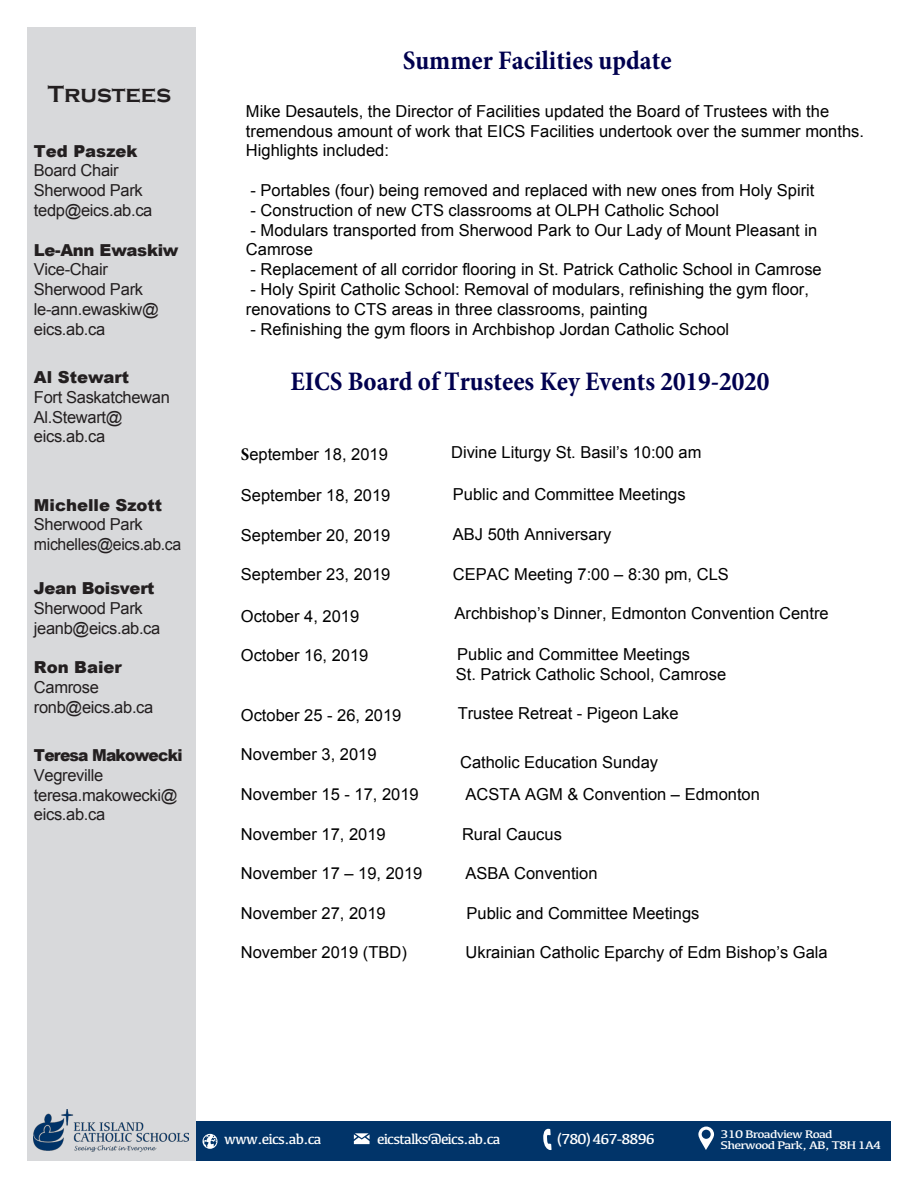
<style>
.page{position:relative;width:918px;height:1188px;background:#fff}
.page>*{position:absolute;margin:0;border:0;box-sizing:border-box;transform-origin:0 0}
.t1{font:700 condensed 27px "Minion Pro";color:#00004f}
.t2{font:700 24px "Copperplate Gothic";color:#231f20}
.t3{font:16.5px/19.8px "Arial";color:#000}
.t4{font:16.5px/19.8px "Arial";letter-spacing:-.02em;color:#231f20}
.t5{font:15px "Kefa";letter-spacing:-.06em;color:#fff}
.t6{font:11.55px/11.4px "Kefa";letter-spacing:-.06em;color:#fff;scale:1.18 1}
.s1{font-weight:900}
.s2{font-family:"Minion Pro";font-weight:700;font-stretch:condensed;font-size:18px}
</style>
<div class="page">
<div style="left:194px;top:1122px;width:697px;height:39px;background:#013469"></div>
<div style="left:27px;top:27px;width:169px;height:1134px;background:#d8d9db"></div>
<svg style="left:354px;top:1133px;width:16px;height:11px"></svg>
<svg style="left:543px;top:1129px;width:9px;height:21px"></svg>
<svg style="left:698px;top:1127px;width:16px;height:23px"></svg>
<svg style="left:202px;top:1134px;width:15px;height:15px"></svg>
<img style="left:34px;top:1109px;width:155px;height:42px">
<p class="t2" style="left:48px;top:81px;width:125px">Trustees</p>
<p class="t4" style="left:34px;top:141px;width:120px"><span class="s1">Ted Paszek<br></span>Board Chair<br>Sherwood Park tedp@eics.ab.ca</p>
<p class="t4" style="left:34px;top:240px;width:146px"><span class="s1">Le-Ann Ewaskiw<br></span>Vice-Chair<br>Sherwood Park le-ann.ewaskiw@ eics.ab.ca</p>
<p class="t4" style="left:34px;top:368px;width:137px"><span class="s1">Al Stewart<br></span>Fort Saskatchewan<br>Al.Stewart@ eics.ab.ca</p>
<p class="t4" style="left:34px;top:495px;width:149px"><span class="s1">Michelle Szott<br></span>Sherwood Park michelles@eics.ab.ca</p>
<p class="t4" style="left:34px;top:578px;width:128px"><span class="s1">Jean Boisvert<br></span>Sherwood Park jeanb@eics.ab.ca</p>
<p class="t4" style="left:34px;top:658px;width:121px"><span class="s1">Ron Baier<br></span>Camrose ronb@eics.ab.ca</p>
<p class="t4" style="left:34px;top:746px;width:150px"><span class="s1">Teresa Makowecki<br></span>Vegreville teresa.makowecki@ eics.ab.ca</p>
<h1 class="t1" style="left:403px;top:42px;width:270px">Summer Facilities update</h1>
<p class="t3" style="left:246px;top:101px;width:620px">Mike Desautels, the Director of Facilities updated the Board of Trustees with the tremendous amount of work that EICS Facilities undertook over the summer months.<br>Highlights included:</p>
<p class="t3" style="left:251px;top:180px;width:565px">- Portables (four) being removed and replaced with new ones from Holy Spirit</p>
<p class="t3" style="left:251px;top:200px;width:470px">- Construction of new CTS classrooms at OLPH Catholic School</p>
<p class="t3" style="left:246px;top:220px;width:573px">- Modulars transported from Sherwood Park to Our Lady of Mount Pleasant in<br>Camrose</p>
<p class="t3" style="left:251px;top:260px;width:573px">- Replacement of all corridor flooring in St. Patrick Catholic School in Camrose</p>
<p class="t3" style="left:246px;top:279px;width:565px">- Holy Spirit Catholic School: Removal of modulars, refinishing the gym floor, renovations to CTS areas in three classrooms, painting</p>
<p class="t3" style="left:251px;top:319px;width:480px">- Refinishing the gym floors in Archbishop Jordan Catholic School</p>
<h1 class="t1" style="left:290px;top:363px;width:481px">EICS Board of Trustees Key Events 2019-2020</h1>
<p class="t3" style="left:241px;top:444px;width:148px"><span class="s2">S</span>eptember 18, 2019</p>
<p class="t3" style="left:451px;top:443px;width:252px">Divine Liturgy St. Basil’s 10:00 am</p>
<p class="t3" style="left:241px;top:486px;width:151px">September 18, 2019</p>
<p class="t3" style="left:453px;top:485px;width:234px">Public and Committee Meetings</p>
<p class="t3" style="left:241px;top:525px;width:151px">September 20, 2019</p>
<p class="t3" style="left:453px;top:524px;width:160px">ABJ 50th Anniversary</p>
<p class="t3" style="left:241px;top:565px;width:151px">September 23, 2019</p>
<p class="t3" style="left:453px;top:564px;width:278px">CEPAC Meeting 7:00 – 8:30 pm, CLS</p>
<p class="t3" style="left:241px;top:606px;width:120px">October 4, 2019</p>
<p class="t3" style="left:455px;top:603px;width:376px">Archbishop’s Dinner, Edmonton Convention Centre</p>
<p class="t3" style="left:241px;top:646px;width:129px">October 16, 2019</p>
<p class="t3" style="left:456px;top:644px;width:272px">Public and Committee Meetings<br>St. Patrick Catholic School, Camrose</p>
<p class="t3" style="left:241px;top:705px;width:162px">October 25 - 26, 2019</p>
<p class="t3" style="left:458px;top:704px;width:223px">Trustee Retreat - Pigeon Lake</p>
<p class="t3" style="left:241px;top:745px;width:137px">November 3, 2019</p>
<p class="t3" style="left:460px;top:753px;width:200px">Catholic Education Sunday</p>
<p class="t3" style="left:241px;top:784px;width:179px">November 15 - 17, 2019</p>
<p class="t3" style="left:466px;top:784px;width:296px">ACSTA AGM &amp; Convention – Edmonton</p>
<p class="t3" style="left:241px;top:824px;width:146px">November 17, 2019</p>
<p class="t3" style="left:462px;top:824px;width:101px">Rural Caucus</p>
<p class="t3" style="left:241px;top:864px;width:183px">November 17 – 19, 2019</p>
<p class="t3" style="left:466px;top:864px;width:134px">ASBA Convention</p>
<p class="t3" style="left:241px;top:903px;width:146px">November 27, 2019</p>
<p class="t3" style="left:467px;top:903px;width:234px">Public and Committee Meetings</p>
<p class="t3" style="left:241px;top:943px;width:167px">November 2019 (TBD)</p>
<p class="t3" style="left:466px;top:943px;width:364px">Ukrainian Catholic Eparchy of Edm Bishop’s Gala</p>
<p class="t5" style="left:224px;top:1130px;width:99px">www.eics.ab.ca</p>
<p class="t5" style="left:377px;top:1129px;width:125px">eicstalks@eics.ab.ca</p>
<p class="t5" style="left:558px;top:1130px;width:99px">(780) 467-8896</p>
<p class="t6" style="left:721px;top:1128px;width:138px">310 Broadview Road<br>Sherwood Park, AB, T8H 1A4</p>
</div>
